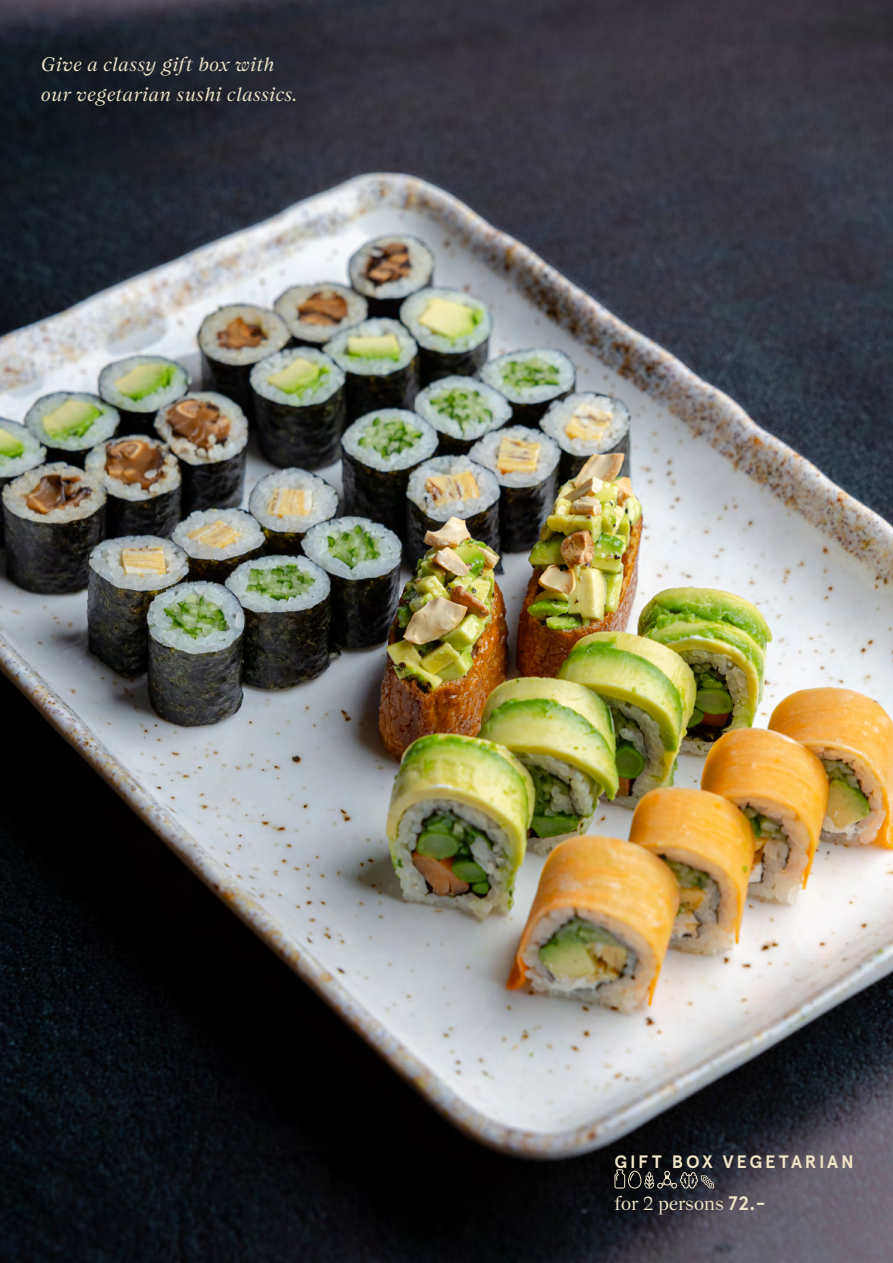
<style>
.page{position:relative;width:893px;height:1263px;background:#fff}
.page>*{position:absolute;margin:0;border:0;box-sizing:border-box;transform-origin:0 0}
.t1{font:italic 19.5px/30px "Nantes";letter-spacing:.04em;color:#f0e4c8}
.t2{font:700 18px "Apercu";letter-spacing:.145em;color:#f0e4c8}
.t3{font:18px "Nantes";letter-spacing:.01em;color:#f0e4c8}
.s1{font-family:"Apercu";font-weight:700;font-size:19.5px}
</style>
<div class="page">
<img style="left:0;top:0;width:893px;height:1263px">
<svg style="left:614px;top:1169px;width:100px;height:19px;background:#3f3e3d"></svg>
<p class="t1" style="left:41px;top:50px;width:257px">Give a classy gift box with our vegetarian sushi classics.</p>
<p class="t2" style="left:614px;top:1150px;width:241px">GIFT BOX VEGETARIAN</p>
<p class="t3" style="left:614px;top:1191px;width:153px">for 2 persons <span class="s1">72.-</span></p>
</div>
